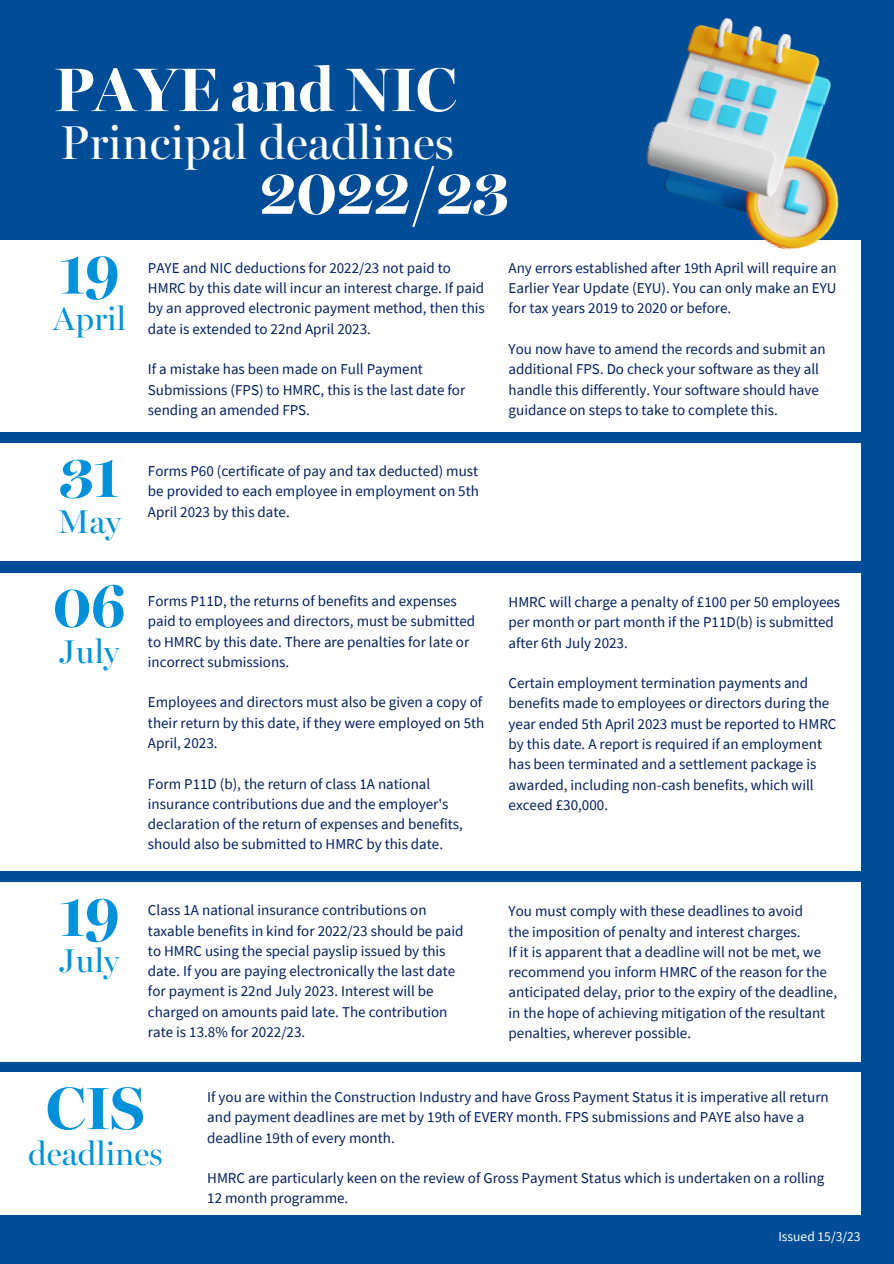
<style>
.page{position:relative;width:894px;height:1264px;background:#fff}
.page>*{position:absolute;margin:0;border:0;box-sizing:border-box;transform-origin:0 0}
.t1{font:700 63.75px "Miller Banner";color:#fff}
.t2{font:700 61.8px "Miller Banner";color:#fff}
.t3{font:700 60px "Miller Banner";color:#0091da}
.t4{font:47.7px "Miller Banner";color:#fff}
.t5{font:33px "Miller Banner";color:#0091da}
.t6{font:15px/20.2px "Source Sans Pro";color:#001e60}
.t7{font:13.5px "Source Sans Pro";color:#fff}
</style>
<div class="page">
<div style="left:0;top:0;width:893px;height:1263px;background:#004c97"></div>
<div style="left:0;top:240px;width:860px;height:192px;background:#fff"></div>
<img style="left:646px;top:18px;width:215px;height:242px">
<div style="left:0;top:443px;width:860px;height:117px;background:#fff"></div>
<div style="left:0;top:573px;width:860px;height:297px;background:#fff"></div>
<div style="left:0;top:882px;width:860px;height:179px;background:#fff"></div>
<div style="left:0;top:1072px;width:860px;height:142px;background:#fff"></div>
<h2 class="t2" style="left:54px;top:54px;width:403px">PAYE and NIC</h2>
<h3 class="t4" style="left:60px;top:115px;width:395px">Principal deadlines</h3>
<h1 class="t1" style="left:260px;top:155px;width:250px">2022/23</h1>
<h3 class="t3" style="left:59px;top:238px;width:62px">19</h3>
<h3 class="t5" style="left:53px;top:299px;width:74px">April</h3>
<h3 class="t3" style="left:60px;top:442px;width:61px">31</h3>
<h3 class="t5" style="left:58px;top:502px;width:65px">May</h3>
<h3 class="t3" style="left:53px;top:571px;width:74px">06</h3>
<h3 class="t5" style="left:60px;top:632px;width:61px">July</h3>
<h3 class="t3" style="left:59px;top:880px;width:62px">19</h3>
<h3 class="t5" style="left:60px;top:941px;width:61px">July</h3>
<p class="t6" style="left:148px;top:257px;width:338px">PAYE and NIC deductions for 2022/23 not paid to HMRC by this date will incur an interest charge. If paid by an approved electronic payment method, then this date is extended to 22nd April 2023.</p>
<p class="t6" style="left:148px;top:359px;width:319px">If a mistake has been made on Full Payment<br>Submissions (FPS) to HMRC, this is the last date for sending an amended FPS.</p>
<p class="t6" style="left:148px;top:461px;width:332px;text-align:justify">Forms P60 (certificate of pay and tax deducted) must be provided to each employee in employment on 5th April 2023 by this date.</p>
<p class="t6" style="left:148px;top:590px;width:329px">Forms P11D, the returns of benefits and expenses paid to employees and directors, must be submitted to HMRC by this date. There are penalties for late or incorrect submissions.</p>
<p class="t6" style="left:148px;top:692px;width:338px">Employees and directors must also be given a copy of their return by this date, if they were employed on 5th<br>April, 2023.</p>
<p class="t6" style="left:148px;top:773px;width:316px">Form P11D (b), the return of class 1A national insurance contributions due and the employer's declaration of the return of expenses and benefits, should also be submitted to HMRC by this date.</p>
<p class="t6" style="left:148px;top:899px;width:317px">Class 1A national insurance contributions on taxable benefits in kind for 2022/23 should be paid to HMRC using the special payslip issued by this date. If you are paying electronically the last date for payment is 22nd July 2023. Interest will be charged on amounts paid late. The contribution rate is 13.8% for 2022/23.</p>
<p class="t6" style="left:508px;top:257px;width:329px;text-align:justify">Any errors established after 19th April will require an Earlier Year Update (EYU). You can only make an EYU for tax years 2019 to 2020 or before.</p>
<p class="t6" style="left:508px;top:338px;width:318px">You now have to amend the records and submit an additional FPS. Do check your software as they all handle this differently. Your software should have guidance on steps to take to complete this.</p>
<p class="t6" style="left:508px;top:591px;width:333px">HMRC will charge a penalty of £100 per 50 employees per month or part month if the P11D(b) is submitted after 6th July 2023.</p>
<p class="t6" style="left:508px;top:672px;width:329px">Certain employment termination payments and benefits made to employees or directors during the year ended 5th April 2023 must be reported to HMRC by this date. A report is required if an employment has been terminated and a settlement package is awarded, including non-cash benefits, which will exceed £30,000.</p>
<p class="t6" style="left:508px;top:900px;width:330px">You must comply with these deadlines to avoid<br>the imposition of penalty and interest charges.<br>If it is apparent that a deadline will not be met, we recommend you inform HMRC of the reason for the anticipated delay, prior to the expiry of the deadline, in the hope of achieving mitigation of the resultant penalties, wherever possible.</p>
<h3 class="t3" style="left:46px;top:1074px;width:100px">CIS</h3>
<h3 class="t5" style="left:28px;top:1134px;width:136px">deadlines</h3>
<p class="t6" style="left:207px;top:1086px;width:622px">If you are within the Construction Industry and have Gross Payment Status it is imperative all return and payment deadlines are met by 19th of EVERY month. FPS submissions and PAYE also have a deadline 19th of every month.</p>
<p class="t6" style="left:207px;top:1167px;width:618px">HMRC are particularly keen on the review of Gross Payment Status which is undertaken on a rolling<br>12 month programme.</p>
<p class="t7" style="left:778px;top:1227px;width:84px">Issued 15/3/23</p>
</div>
